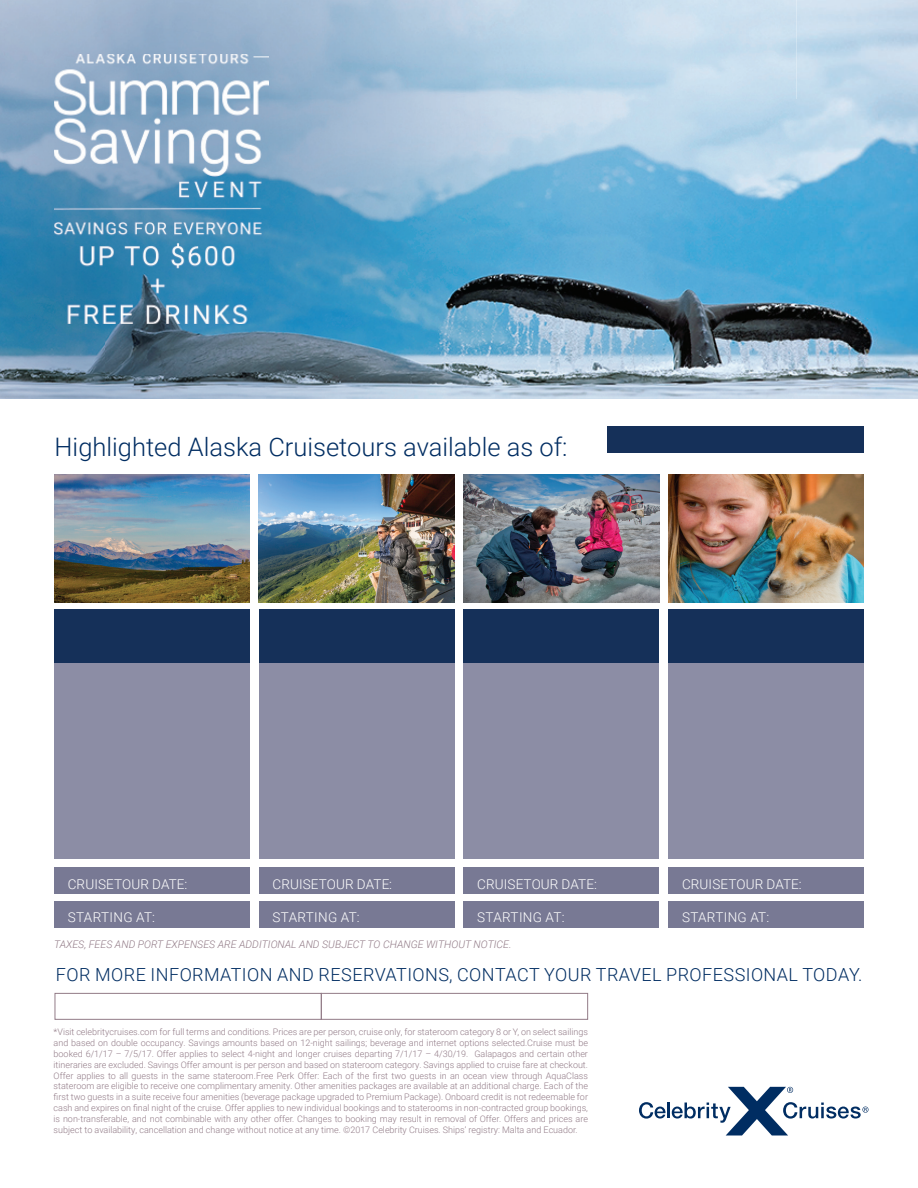
<style>
.page{position:relative;width:918px;height:1188px;background:#fff}
.page>*{position:absolute;margin:0;border:0;box-sizing:border-box;transform-origin:0 0}
.t1{font:300 25.5px "Roboto";color:#002d62}
.t2{font:300 18px "Roboto";letter-spacing:.025em;color:#002d62}
.t3{font:300 13.5px "Roboto";letter-spacing:.01em;color:#fff}
.t4{font:italic 300 10.5px "Roboto";color:#927b87}
.t5{font:300 9px/10.8px "Roboto";color:#927b87;text-align:justify}
</style>
<div class="page">
<img style="left:796px;top:0;width:122px;height:399px">
<img style="left:0;top:99px;width:105px;height:300px">
<img style="left:266px;top:99px;width:530px;height:300px">
<img style="left:105px;top:324px;width:161px;height:75px">
<img style="left:54px;top:54px;width:215px;height:270px">
<div style="left:55px;top:993px;width:267px;height:27px;border:1px solid #927b87"></div>
<div style="left:321px;top:993px;width:267px;height:27px;border:1px solid #927b87"></div>
<div style="left:54px;top:609px;width:196px;height:250px;background:#8c8da5"></div>
<div style="left:259px;top:609px;width:195px;height:250px;background:#8c8da5"></div>
<div style="left:464px;top:609px;width:195px;height:250px;background:#8c8da5"></div>
<div style="left:668px;top:609px;width:196px;height:250px;background:#8c8da5"></div>
<div style="left:608px;top:426px;width:256px;height:27px;background:#153059"></div>
<div style="left:54px;top:609px;width:196px;height:54px;background:#153059"></div>
<div style="left:54px;top:867px;width:196px;height:27px;background:#787994"></div>
<div style="left:259px;top:867px;width:195px;height:27px;background:#787994"></div>
<div style="left:464px;top:867px;width:195px;height:27px;background:#787994"></div>
<div style="left:668px;top:867px;width:196px;height:27px;background:#787994"></div>
<div style="left:54px;top:901px;width:196px;height:27px;background:#787994"></div>
<div style="left:259px;top:901px;width:195px;height:27px;background:#787994"></div>
<div style="left:464px;top:901px;width:195px;height:27px;background:#787994"></div>
<div style="left:668px;top:901px;width:196px;height:27px;background:#787994"></div>
<div style="left:259px;top:609px;width:195px;height:54px;background:#153059"></div>
<div style="left:464px;top:609px;width:195px;height:54px;background:#153059"></div>
<div style="left:668px;top:609px;width:196px;height:54px;background:#153059"></div>
<svg style="left:639px;top:1102px;width:27px;height:17px"></svg>
<hr style="left:667px;top:1103px;width:3px;height:15px;background:#002d62">
<svg style="left:672px;top:1087px;width:196px;height:49px"></svg>
<img style="left:54px;top:474px;width:196px;height:128px">
<img style="left:259px;top:474px;width:195px;height:128px">
<img style="left:464px;top:474px;width:195px;height:128px">
<img style="left:668px;top:474px;width:196px;height:128px">
<h1 class="t1" style="left:55px;top:429px;width:515px">Highlighted Alaska Cruisetours available as of:</h1>
<h3 class="t3" style="left:68px;top:875px;width:121px">CRUISETOUR DATE:</h3>
<h3 class="t3" style="left:272px;top:875px;width:121px">CRUISETOUR DATE:</h3>
<h3 class="t3" style="left:477px;top:875px;width:121px">CRUISETOUR DATE:</h3>
<h3 class="t3" style="left:682px;top:875px;width:121px">CRUISETOUR DATE:</h3>
<h3 class="t3" style="left:68px;top:908px;width:89px">STARTING AT:</h3>
<h3 class="t3" style="left:273px;top:908px;width:89px">STARTING AT:</h3>
<h3 class="t3" style="left:477px;top:908px;width:89px">STARTING AT:</h3>
<h3 class="t3" style="left:682px;top:908px;width:89px">STARTING AT:</h3>
<p class="t4" style="left:54px;top:937px;width:459px">TAXES, FEES AND PORT EXPENSES ARE ADDITIONAL AND SUBJECT TO CHANGE WITHOUT NOTICE.</p>
<h2 class="t2" style="left:56px;top:962px;width:808px">FOR MORE INFORMATION AND RESERVATIONS, CONTACT YOUR TRAVEL PROFESSIONAL TODAY.</h2>
<p class="t5" style="left:54px;top:1027px;width:536px">*Visit celebritycruises.com for full terms and conditions. Prices are per person, cruise only, for stateroom category 8 or Y, on select sailings and based on double occupancy. Savings amounts based on 12-night sailings; beverage and internet options selected.Cruise must be booked 6/1/17 – 7/5/17. Offer applies to select 4-night and longer cruises departing 7/1/17 – 4/30/19. Galapagos and certain other itineraries are excluded. Savings Offer amount is per person and based on stateroom category. Savings applied to cruise fare at checkout.<br>Offer applies to all guests in the same stateroom.Free Perk Offer: Each of the first two guests in an ocean view through AquaClass stateroom are eligible to receive one complimentary amenity. Other amenities packages are available at an additional charge. Each of the first two guests in a suite receive four amenities (beverage package upgraded to Premium Package). Onboard credit is not redeemable for cash and expires on final night of the cruise. Offer applies to new individual bookings and to staterooms in non-contracted group bookings, is non-transferable, and not combinable with any other offer. Changes to booking may result in removal of Offer. Offers and prices are subject to availability, cancellation and change without notice at any time. ©2017 Celebrity Cruises. Ships’ registry: Malta and Ecuador.</p>
</div>
